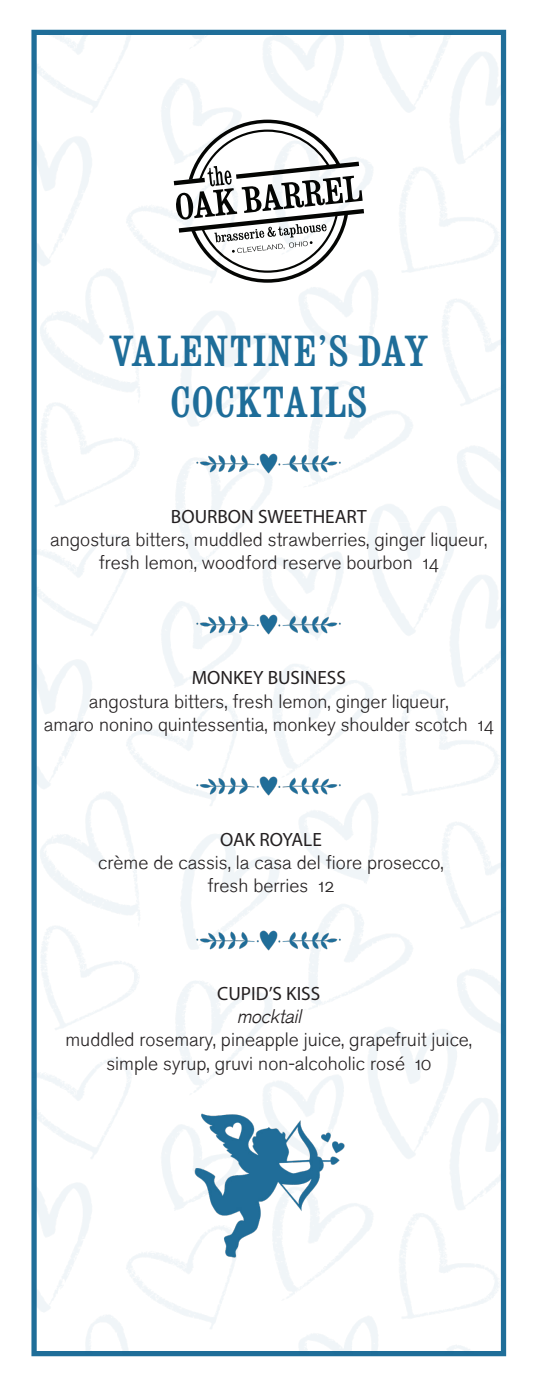
<style>
.page{position:relative;width:536px;height:1386px;background:#fff}
.page>*{position:absolute;margin:0;border:0;box-sizing:border-box;transform-origin:0 0}
.t1{font:500 condensed 45.5px/50.8px "Consort RR";letter-spacing:.03em;color:#1e6d99;text-align:center}
.t2{font:19.25px/23.1px "Akzidenz Grotesk BQ Light Os F";color:#231f20;text-align:center}
.t3{font:19.25px/23.1px "Myriad Pro";color:#231f20;text-align:center}
.s1{font-family:"Myriad Pro"}
.s2{font-family:"Akzidenz Grotesk";font-weight:300;font-style:italic}
</style>
<div class="page">
<img style="left:32px;top:32px;width:473px;height:1322px">
<svg style="left:174px;top:120px;width:190px;height:163px"></svg>
<img style="left:192px;top:1107px;width:153px;height:154px">
<img style="left:194px;top:453px;width:149px;height:20px">
<img style="left:194px;top:615px;width:149px;height:20px">
<img style="left:194px;top:776px;width:149px;height:20px">
<img style="left:194px;top:931px;width:149px;height:20px">
<p class="t1" style="left:109px;top:327px;width:320px">VALENTINE’S DAY<br>COCKTAILS</p>
<p class="t2" style="left:50px;top:505px;width:438px"><span class="s1">BOURBON SWEETHEART<br></span>angostura bitters, muddled strawberries, ginger liqueur, fresh lemon, woodford reserve bourbon 14</p>
<p class="t2" style="left:89px;top:667px;width:361px"><span class="s1">MONKEY BUSINESS<br></span>angostura bitters, fresh lemon, ginger liqueur,</p>
<p class="t2" style="left:44px;top:713px;width:451px">amaro nonino quintessentia, monkey shoulder scotch 14</p>
<p class="t2" style="left:98px;top:828px;width:347px"><span class="s1">OAK ROYALE<br></span>crème de cassis, la casa del fiore prosecco,</p>
<p class="t2" style="left:207px;top:874px;width:128px">fresh berries 12</p>
<p class="t3" style="left:217px;top:982px;width:104px">CUPID’S KISS <span class="s2">mocktail</span></p>
<p class="t2" style="left:65px;top:1029px;width:408px">muddled rosemary, pineapple juice, grapefruit juice, simple syrup, gruvi non-alcoholic rosé 10</p>
</div>
